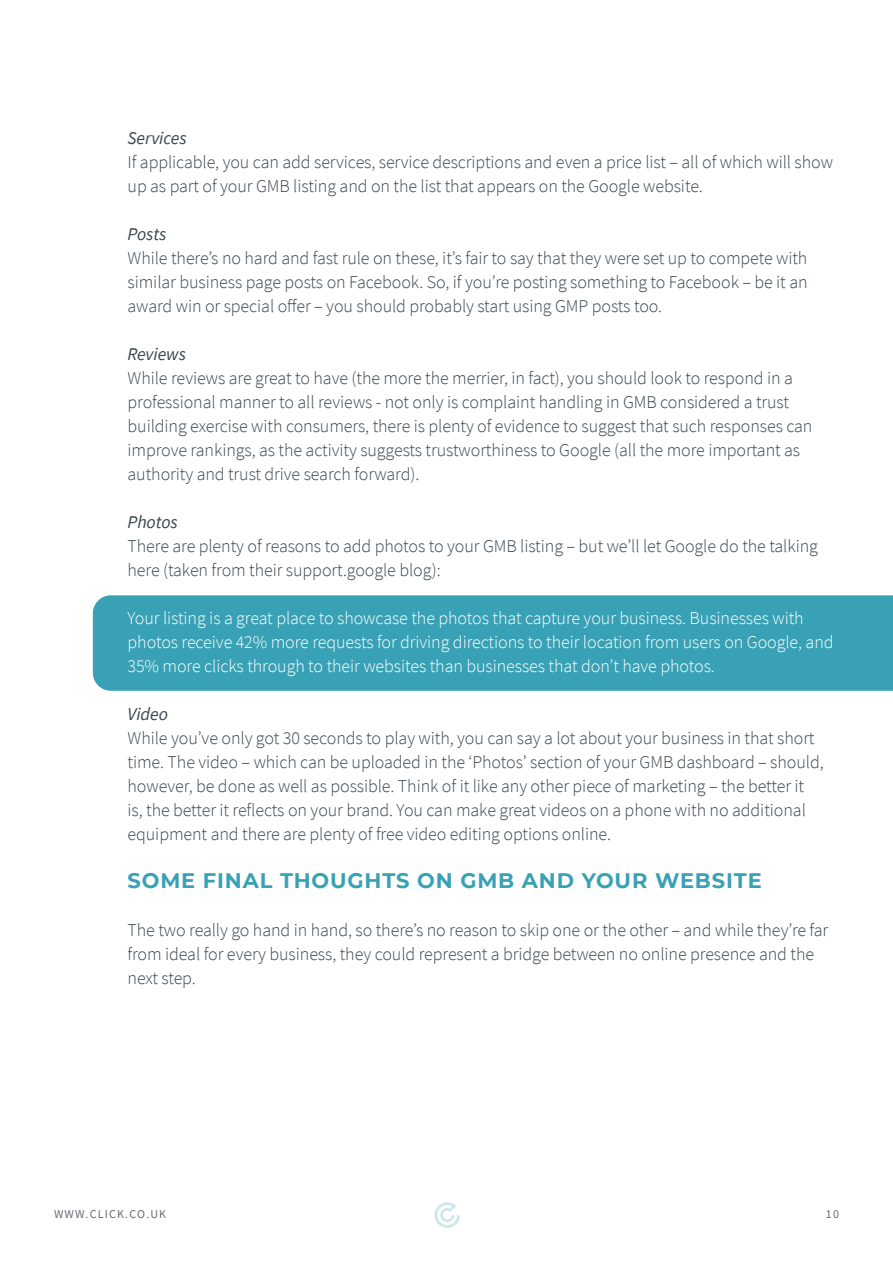
<style>
.page{position:relative;width:893px;height:1263px;background:#fff}
.page>*{position:absolute;margin:0;border:0;box-sizing:border-box;transform-origin:0 0}
.t1{font:700 21px "Montserrat";letter-spacing:.04em;color:#38a1b5}
.t2{font:300 18px/24px "Source Sans Pro";letter-spacing:-.005em;color:#3b464f}
.t3{font:300 18px/24px "Source Sans Pro";letter-spacing:-.005em;color:#fff}
.t4{font:italic 18px "Source Sans Pro";letter-spacing:-.005em;color:#3b464f}
.t5{font:12px "Source Sans Pro";letter-spacing:.1em;color:#686b73}
</style>
<div class="page">
<svg style="left:434px;top:1202px;width:26px;height:26px"></svg>
<div style="left:93px;top:595px;width:800px;height:96px;background:#38a1b5"></div>
<p class="t4" style="left:128px;top:127px;width:61px">Services</p>
<p class="t2" style="left:128px;top:150px;width:707px">If applicable, you can add services, service descriptions and even a price list – all of which will show up as part of your GMB listing and on the list that appears on the Google website.</p>
<p class="t4" style="left:128px;top:223px;width:40px">Posts</p>
<p class="t2" style="left:128px;top:246px;width:682px;text-align:justify">While there’s no hard and fast rule on these, it’s fair to say that they were set up to compete with similar business page posts on Facebook. So, if you’re posting something to Facebook – be it an award win or special offer – you should probably start using GMP posts too.</p>
<p class="t4" style="left:128px;top:343px;width:60px">Reviews</p>
<p class="t2" style="left:128px;top:366px;width:686px">While reviews are great to have (the more the merrier, in fact), you should look to respond in a professional manner to all reviews - not only is complaint handling in GMB considered a trust building exercise with consumers, there is plenty of evidence to suggest that such responses can improve rankings, as the activity suggests trustworthiness to Google (all the more important as authority and trust drive search forward).</p>
<p class="t4" style="left:128px;top:511px;width:52px">Photos</p>
<p class="t2" style="left:128px;top:534px;width:692px">There are plenty of reasons to add photos to your GMB listing – but we’ll let Google do the talking here (taken from their support.google blog):</p>
<p class="t3" style="left:128px;top:606px;width:707px">Your listing is a great place to showcase the photos that capture your business. Businesses with photos receive 42% more requests for driving directions to their location from users on Google, and<br>35% more clicks through to their websites than businesses that don’t have photos.</p>
<p class="t4" style="left:128px;top:703px;width:42px">Video</p>
<p class="t2" style="left:128px;top:726px;width:698px">While you’ve only got 30 seconds to play with, you can say a lot about your business in that short time. The video – which can be uploaded in the ‘Photos’ section of your GMB dashboard – should, however, be done as well as possible. Think of it like any other piece of marketing – the better it is, the better it reflects on your brand. You can make great videos on a phone with no additional equipment and there are plenty of free video editing options online.</p>
<p class="t1" style="left:128px;top:866px;width:636px">SOME FINAL THOUGHTS ON GMB AND YOUR WEBSITE</p>
<p class="t2" style="left:128px;top:918px;width:702px">The two really go hand in hand, so there’s no reason to skip one or the other – and while they’re far from ideal for every business, they could represent a bridge between no online presence and the next step.</p>
<p class="t5" style="left:54px;top:1206px;width:114px">WWW.CLICK.CO.UK</p>
<p class="t5" style="left:826px;top:1206px;width:15px">10</p>
</div>
